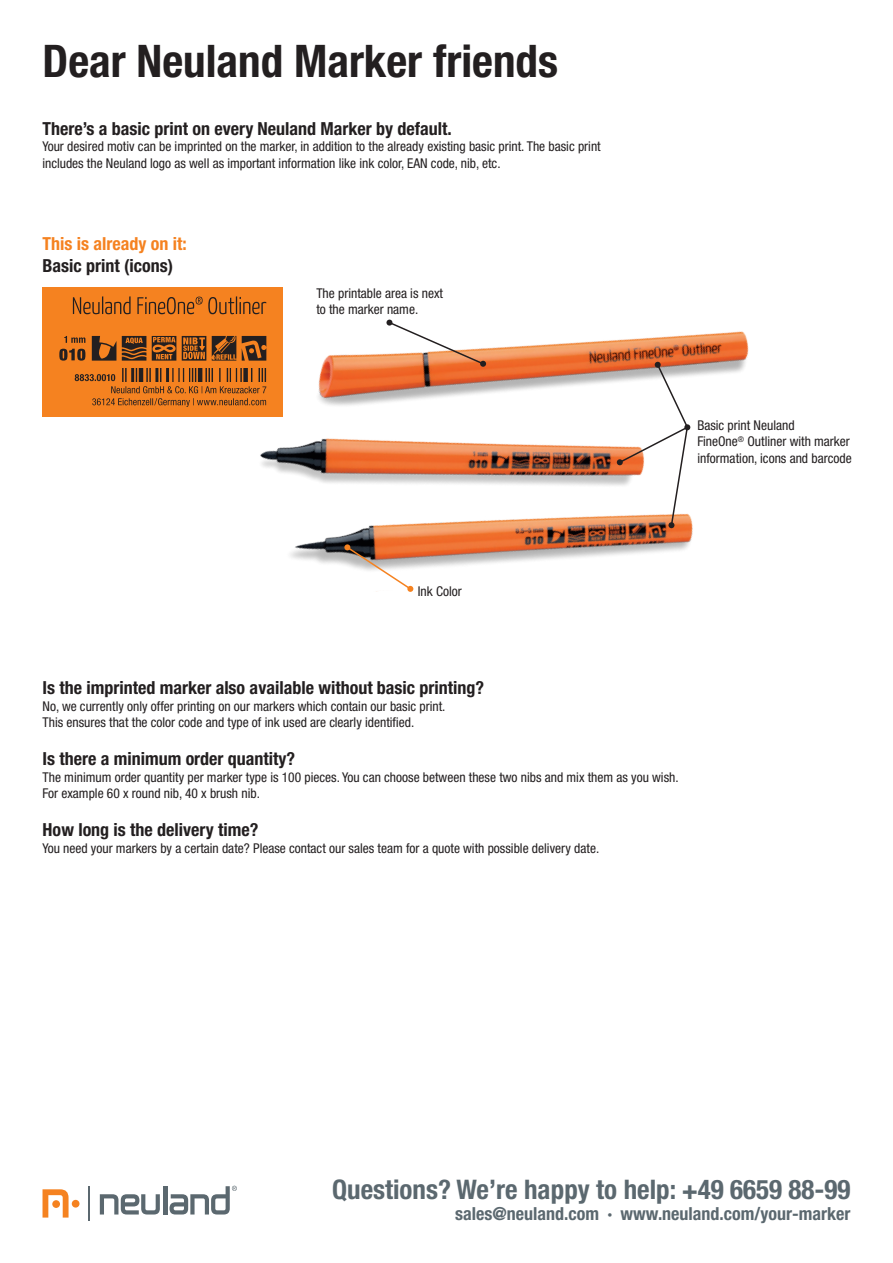
<style>
.page{position:relative;width:893px;height:1263px;background:#fff}
.page>*{position:absolute;margin:0;border:0;box-sizing:border-box;transform-origin:0 0}
.t1{font:700 condensed 45px "Helvetica Neue";color:#231f20}
.t2{font:700 condensed 27px "Helvetica Neue";color:#5b686f}
.t3{font:700 condensed 18px "Helvetica Neue";color:#231f20}
.t4{font:700 condensed 18px "Helvetica Neue";color:#5b686f}
.t5{font:700 condensed 18px "Helvetica Neue";color:#f58220}
.t6{font:condensed 13.5px/16.2px "Helvetica Neue";color:#231f20}
</style>
<div class="page">
<svg style="left:43px;top:1189px;width:26px;height:28px"></svg>
<div style="left:52px;top:1200px;width:8px;height:8px;background:#f58220;border-radius:50%"></div>
<div style="left:72px;top:1200px;width:8px;height:7px;background:#f58220;border-radius:50%"></div>
<hr style="left:89px;top:1186px;width:1px;height:34px;background:#5b686f">
<svg style="left:100px;top:1194px;width:60px;height:20px"></svg>
<hr style="left:163px;top:1186px;width:4px;height:28px;background:#5b686f">
<svg style="left:170px;top:1186px;width:67px;height:28px"></svg>
<img style="left:318px;top:319px;width:431px;height:110px">
<img style="left:290px;top:515px;width:403px;height:75px">
<img style="left:193px;top:409px;width:424px;height:77px">
<div style="left:43px;top:287px;width:240px;height:129px;background:#f58220"></div>
<svg style="left:73px;top:296px;width:193px;height:18px"></svg>
<svg style="left:59px;top:349px;width:26px;height:12px"></svg>
<svg style="left:64px;top:336px;width:21px;height:7px"></svg>
<svg style="left:75px;top:368px;width:191px;height:39px"></svg>
<svg style="left:212px;top:336px;width:24px;height:25px"></svg>
<svg style="left:242px;top:336px;width:24px;height:25px"></svg>
<svg style="left:152px;top:336px;width:24px;height:25px"></svg>
<svg style="left:182px;top:336px;width:24px;height:25px"></svg>
<svg style="left:92px;top:336px;width:24px;height:25px"></svg>
<svg style="left:122px;top:336px;width:24px;height:25px"></svg>
<svg style="left:344px;top:544px;width:69px;height:48px"></svg>
<svg style="left:386px;top:320px;width:100px;height:47px"></svg>
<svg style="left:617px;top:362px;width:73px;height:166px"></svg>
<h1 class="t1" style="left:43px;top:34px;width:517px">Dear Neuland Marker friends</h1>
<h3 class="t3" style="left:43px;top:118px;width:411px">There’s a basic print on every Neuland Marker by default.</h3>
<p class="t6" style="left:43px;top:138px;width:560px">Your desired motiv can be imprinted on the marker, in addition to the already existing basic print. The basic print includes the Neuland logo as well as important information like ink color, EAN code, nib, etc.</p>
<h3 class="t5" style="left:43px;top:233px;width:146px">This is already on it:</h3>
<h3 class="t3" style="left:43px;top:254px;width:132px">Basic print (icons)</h3>
<p class="t6" style="left:316px;top:285px;width:128px">The printable area is next to the marker name.</p>
<p class="t6" style="left:697px;top:417px;width:156px">Basic print Neuland<br>FineOne<sup>®</sup> Outliner with marker information, icons and barcode</p>
<p class="t6" style="left:418px;top:583px;width:45px">Ink Color</p>
<h3 class="t3" style="left:43px;top:677px;width:443px">Is the imprinted marker also available without basic printing?</h3>
<p class="t6" style="left:43px;top:698px;width:404px">No, we currently only offer printing on our markers which contain our basic print.<br>This ensures that the color code and type of ink used are clearly identified.</p>
<h3 class="t3" style="left:43px;top:748px;width:254px">Is there a minimum order quantity?</h3>
<p class="t6" style="left:43px;top:769px;width:638px">The minimum order quantity per marker type is 100 pieces. You can choose between these two nibs and mix them as you wish.<br>For example 60 x round nib, 40 x brush nib.</p>
<h3 class="t3" style="left:43px;top:819px;width:217px">How long is the delivery time?</h3>
<p class="t6" style="left:43px;top:840px;width:558px">You need your markers by a certain date? Please contact our sales team for a quote with possible delivery date.</p>
<h2 class="t2" style="left:332px;top:1173px;width:520px">Questions? We’re happy to help: +49 6659 88-99</h2>
<h3 class="t4" style="left:455px;top:1203px;width:397px">sales@neuland.com · www.neuland.com/your-marker</h3>
</div>
